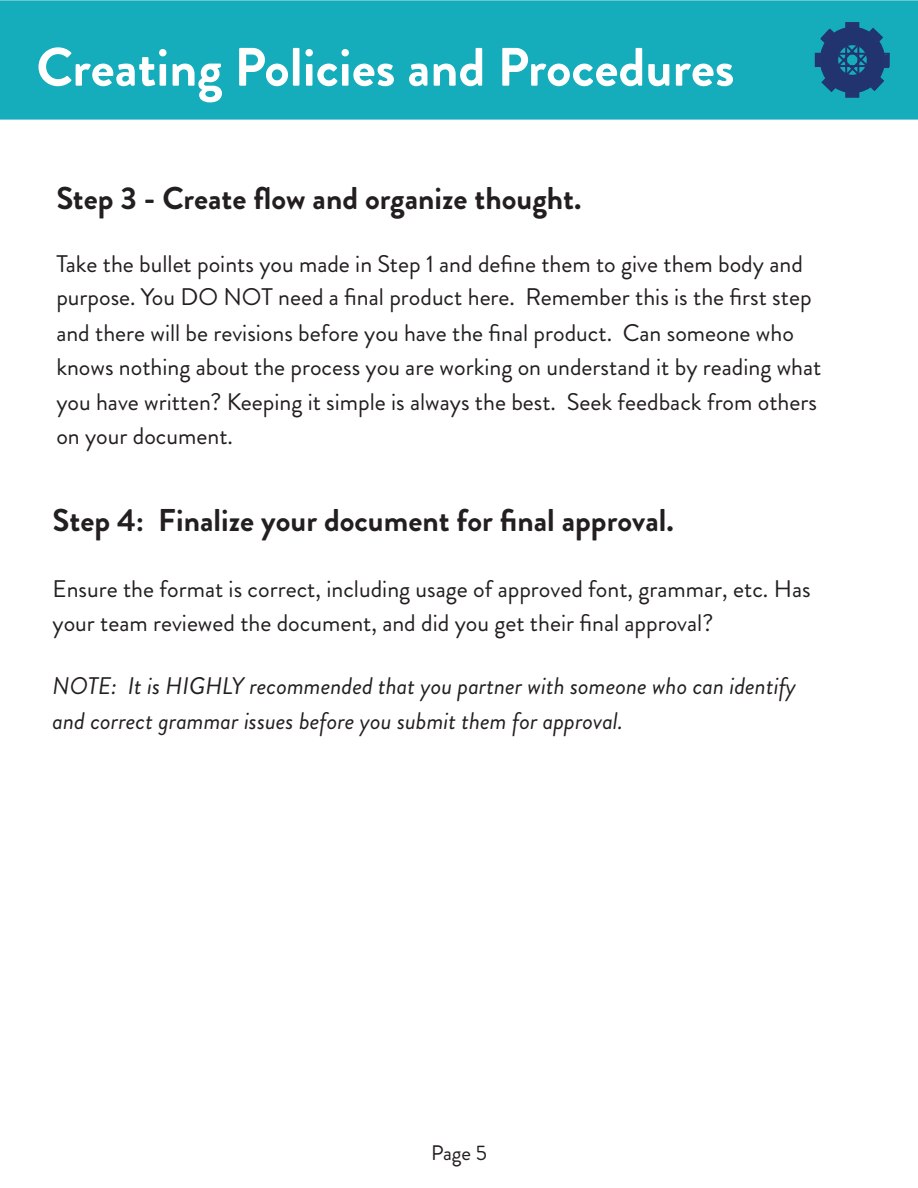
<style>
.page{position:relative;width:918px;height:1188px;background:#fff}
.page>*{position:absolute;margin:0;border:0;box-sizing:border-box;transform-origin:0 0}
.t1{font:700 54px "Brandon Grotesque";color:#fff}
.t2{font:700 31.5px "Brandon Grotesque";color:#231f20}
.t3{font:24px/34.5px "Brandon Grotesque";color:#231f20}
.t4{font:italic 24px/34.5px "Brandon Grotesque";color:#231f20}
.t5{font:21px "Brandon Grotesque";color:#231f20}
</style>
<div class="page">
<div style="left:0;top:1px;width:918px;height:118px;background:#15acbb"></div>
<div style="left:0;top:0;width:918px;height:120px;border:2px solid #15acbb"></div>
<div style="left:845px;top:22px;width:14px;height:76px;border:2px solid #22346f"></div>
<div style="left:815px;top:53px;width:75px;height:14px;border:2px solid #22346f"></div>
<div style="left:846px;top:23px;width:12px;height:7px;background:#22356f"></div>
<div style="left:846px;top:90px;width:12px;height:7px;background:#22356f"></div>
<div style="left:882px;top:55px;width:7px;height:12px;background:#22356f"></div>
<div style="left:815px;top:54px;width:7px;height:12px;background:#22356f"></div>
<svg style="left:819px;top:26px;width:67px;height:68px"></svg>
<h1 class="t1" style="left:36px;top:29px;width:700px">Creating Policies and Procedures</h1>
<h2 class="t2" style="left:56px;top:176px;width:527px">Step 3 - Create flow and organize thought.</h2>
<p class="t3" style="left:56px;top:247px;width:767px">Take the bullet points you made in Step 1 and define them to give them body and purpose. You DO NOT need a final product here. Remember this is the first step and there will be revisions before you have the final product. Can someone who knows nothing about the process you are working on understand it by reading what you have written? Keeping it simple is always the best. Seek feedback from others on your document.</p>
<h2 class="t2" style="left:52px;top:498px;width:623px">Step 4: Finalize your document for final approval.</h2>
<p class="t3" style="left:52px;top:572px;width:760px;line-height:33.8px">Ensure the format is correct, including usage of approved font, grammar, etc. Has your team reviewed the document, and did you get their final approval?</p>
<p class="t4" style="left:53px;top:669px;width:745px">NOTE: It is HIGHLY recommended that you partner with someone who can identify and correct grammar issues before you submit them for approval.</p>
<p class="t5" style="left:431px;top:1138px;width:57px">Page 5</p>
</div>
